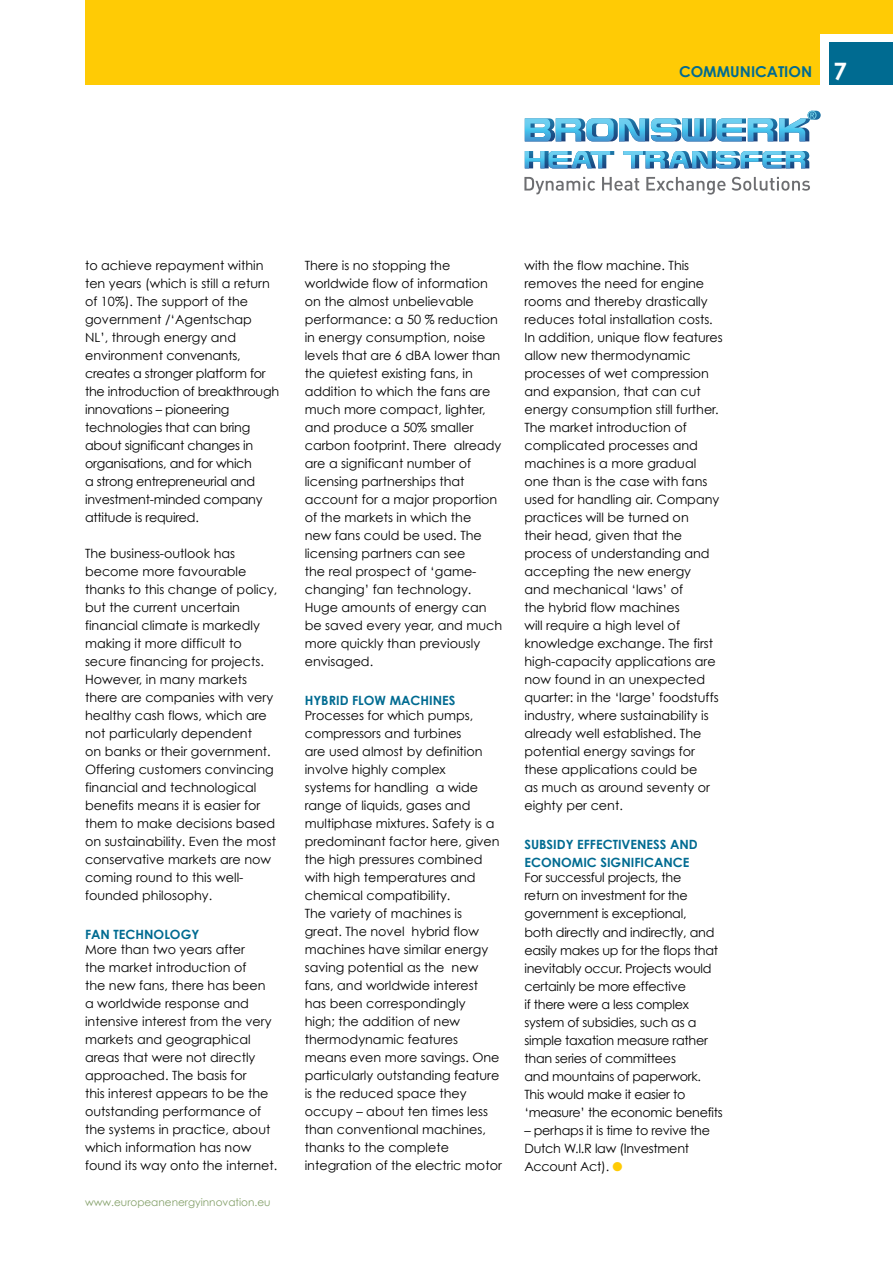
<style>
.page{position:relative;width:893px;height:1263px;background:#fff}
.page>*{position:absolute;margin:0;border:0;box-sizing:border-box;transform-origin:0 0}
.t1{font:700 24px "Century Gothic";color:#fff}
.t2{font:700 15px "Century Gothic";color:#006b91}
.t3{font:12.75px/18px "Century Gothic";color:#000}
.t4{font:12.75px/18px "Century Gothic";letter-spacing:-.02em;color:#000}
.t5{font:700 12.75px/18px "Century Gothic";color:#006b91}
.t6{font:10.5px "Century Gothic";color:#85a16b}
.s1{color:#ffcb05}
</style>
<div class="page">
<div style="left:85px;top:0;width:808px;height:85px;background:#ffcb05"></div>
<div style="left:821px;top:34px;width:72px;height:51px;background:#fff"></div>
<div style="left:829px;top:43px;width:64px;height:42px;background:#006b91"></div>
<svg style="left:524px;top:177px;width:71px;height:17px"></svg>
<svg style="left:602px;top:177px;width:37px;height:14px"></svg>
<svg style="left:646px;top:177px;width:80px;height:18px"></svg>
<svg style="left:732px;top:177px;width:78px;height:14px"></svg>
<svg style="left:525px;top:151px;width:89px;height:17px"></svg>
<svg style="left:623px;top:151px;width:186px;height:17px"></svg>
<svg style="left:525px;top:111px;width:296px;height:30px"></svg>
<p class="t2" style="left:679px;top:62px;width:135px">COMMUNICATION</p>
<h1 class="t1" style="left:833px;top:56px;width:15px">7</h1>
<p class="t4" style="left:85px;top:256px;width:196px">to achieve repayment within ten years (which is still a return of 10%). The support of the government /‘Agentschap<br>NL’, through energy and environment convenants, creates a stronger platform for the introduction of breakthrough innovations – pioneering technologies that can bring about significant changes in organisations, and for which<br>a strong entrepreneurial and investment-minded company attitude is required.</p>
<p class="t3" style="left:85px;top:544px;width:194px">The business-outlook has become more favourable thanks to this change of policy, but the current uncertain financial climate is markedly making it more difficult to secure financing for projects.<br>However, in many markets there are companies with very healthy cash flows, which are not particularly dependent<br>on banks or their government.<br>Offering customers convincing financial and technological benefits means it is easier for them to make decisions based on sustainability. Even the most conservative markets are now coming round to this well&shy;founded philosophy.</p>
<p class="t5" style="left:85px;top:925px;width:116px">FAN TECHNOLOGY</p>
<p class="t3" style="left:85px;top:940px;width:194px">More than two years after<br>the market introduction of<br>the new fans, there has been a worldwide response and intensive interest from the very markets and geographical areas that were not directly approached. The basis for<br>this interest appears to be the outstanding performance of the systems in practice, about which information has now found its way onto the internet.</p>
<p class="t6" style="left:85px;top:1196px;width:187px">www.europeanenergyinnovation.eu</p>
<p class="t3" style="left:305px;top:256px;width:199px">There is no stopping the worldwide flow of information on the almost unbelievable performance: a 50 % reduction in energy consumption, noise levels that are 6 dBA lower than the quietest existing fans, in addition to which the fans are much more compact, lighter, and produce a 50% smaller carbon footprint. There already are a significant number of licensing partnerships that account for a major proportion of the markets in which the<br>new fans could be used. The licensing partners can see<br>the real prospect of ‘game&shy;changing’ fan technology.<br>Huge amounts of energy can be saved every year, and much more quickly than previously envisaged.</p>
<p class="t5" style="left:305px;top:691px;width:152px">HYBRID FLOW MACHINES</p>
<p class="t3" style="left:305px;top:706px;width:199px">Processes for which pumps, compressors and turbines<br>are used almost by definition involve highly complex<br>systems for handling a wide range of liquids, gases and multiphase mixtures. Safety is a predominant factor here, given the high pressures combined with high temperatures and chemical compatibility.<br>The variety of machines is great. The novel hybrid flow machines have similar energy saving potential as the new fans, and worldwide interest has been correspondingly<br>high; the addition of new thermodynamic features means even more savings. One particularly outstanding feature is the reduced space they occupy – about ten times less than conventional machines, thanks to the complete integration of the electric motor</p>
<p class="t3" style="left:524px;top:256px;width:200px">with the flow machine. This removes the need for engine rooms and thereby drastically reduces total installation costs.<br>In addition, unique flow features allow new thermodynamic processes of wet compression and expansion, that can cut energy consumption still further.<br>The market introduction of complicated processes and machines is a more gradual one than is the case with fans used for handling air. Company practices will be turned on<br>their head, given that the process of understanding and accepting the new energy<br>and mechanical ‘laws’ of<br>the hybrid flow machines<br>will require a high level of knowledge exchange. The first high-capacity applications are now found in an unexpected quarter: in the ‘large’ foodstuffs industry, where sustainability is already well established. The potential energy savings for these applications could be<br>as much as around seventy or eighty per cent.</p>
<p class="t5" style="left:524px;top:835px;width:175px">SUBSIDY EFFECTIVENESS AND<br>ECONOMIC SIGNIFICANCE</p>
<p class="t4" style="left:524px;top:869px;width:200px">For successful projects, the<br>return on investment for the government is exceptional,<br>both directly and indirectly, and easily makes up for the flops that inevitably occur. Projects would certainly be more effective<br>if there were a less complex system of subsidies, such as a simple taxation measure rather than series of committees<br>and mountains of paperwork.<br>This would make it easier to ‘measure’ the economic benefits</p>
<p class="t4" style="left:524px;top:1121px;width:187px">– perhaps it is time to revive the<br>Dutch W.I.R law (Investment<br>Account Act). <span class="s1">●</span></p>
</div>
